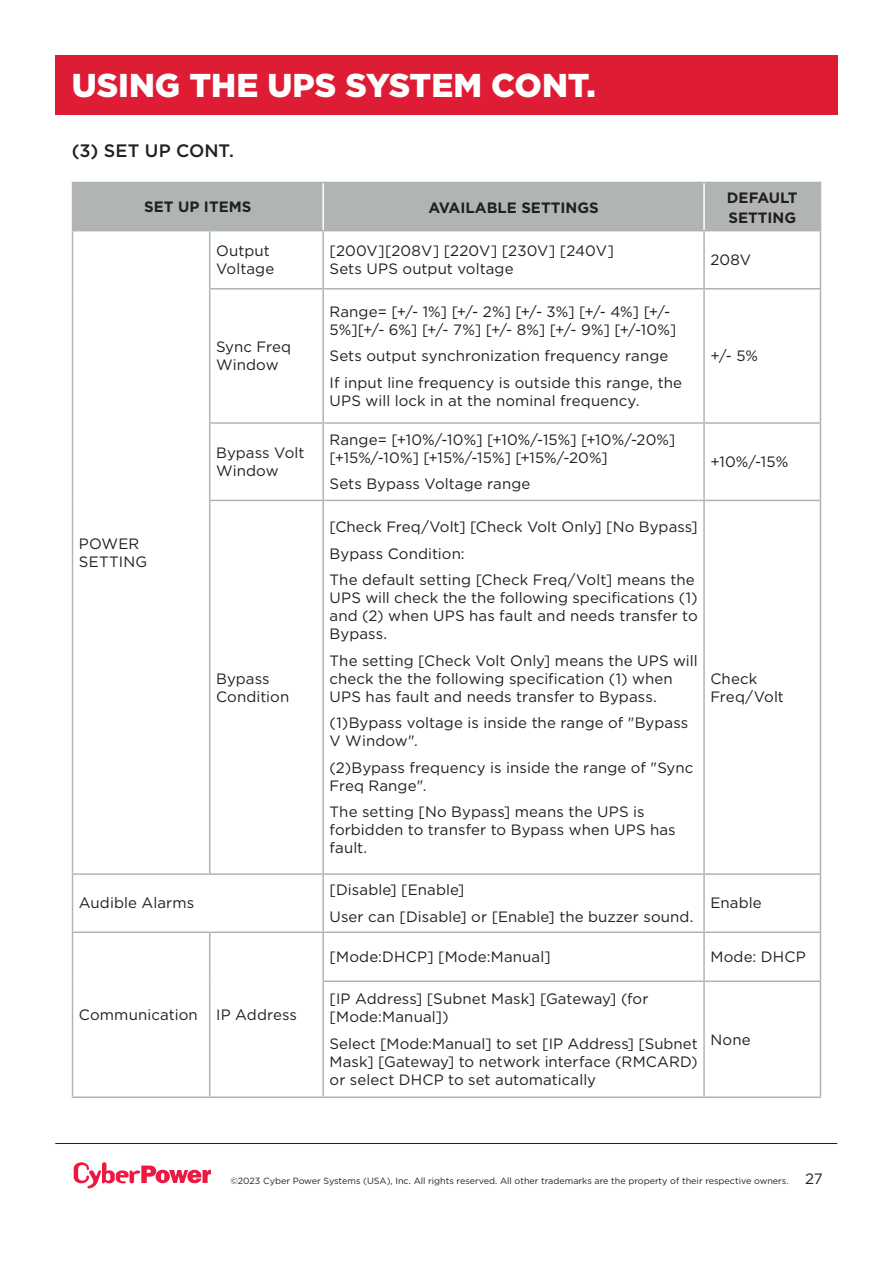
<style>
.page{position:relative;width:893px;height:1263px;background:#fff}
.page>*{position:absolute;margin:0;border:0;box-sizing:border-box;transform-origin:0 0}
.t1{font:900 33px "Gotham";color:#fff}
.t2{font:500 18px "Gotham";letter-spacing:.005em;color:#231f20}
.t3{font:15px/18px "Gotham";letter-spacing:.005em;color:#231f20}
.t4{font:700 15px/19.5px "Gotham";color:#231f20}
.t5{font:9px "Gotham";color:#231f20}
.s1{font-size:15px}
</style>
<div class="page">
<div style="left:55px;top:55px;width:782px;height:60px;background:#de1d35"></div>
<hr style="left:55px;top:1143px;width:782px;height:1px;background:#231f20">
<svg style="left:74px;top:1162px;width:137px;height:26px"></svg>
<div style="left:72px;top:182px;width:251px;height:49px;background:#b1b4b5"></div>
<div style="left:323px;top:182px;width:381px;height:49px;background:#b1b4b5"></div>
<div style="left:704px;top:182px;width:116px;height:49px;background:#b1b4b5"></div>
<hr style="left:72px;top:1096px;width:138px;height:2px;background:#b1b4b5">
<hr style="left:210px;top:1096px;width:113px;height:2px;background:#b1b4b5">
<hr style="left:322px;top:183px;width:2px;height:47px;background:#fff">
<hr style="left:703px;top:183px;width:2px;height:47px;background:#fff">
<hr style="left:704px;top:182px;width:117px;height:1px;background:#b1b4b5">
<hr style="left:820px;top:183px;width:1px;height:47px;background:#b1b4b5">
<hr style="left:704px;top:230px;width:117px;height:1px;background:#b1b4b5">
<hr style="left:72px;top:231px;width:1px;height:58px;background:#b1b4b5">
<hr style="left:72px;top:289px;width:1px;height:134px;background:#b1b4b5">
<hr style="left:72px;top:423px;width:1px;height:77px;background:#b1b4b5">
<hr style="left:72px;top:500px;width:1px;height:373px;background:#b1b4b5">
<hr style="left:209px;top:231px;width:1px;height:57px;background:#b1b4b5">
<hr style="left:322px;top:231px;width:2px;height:57px;background:#b1b4b5">
<hr style="left:703px;top:231px;width:2px;height:57px;background:#b1b4b5">
<hr style="left:820px;top:231px;width:1px;height:57px;background:#b1b4b5">
<hr style="left:209px;top:288px;width:114px;height:2px;background:#b1b4b5">
<hr style="left:209px;top:290px;width:1px;height:132px;background:#b1b4b5">
<hr style="left:323px;top:288px;width:381px;height:2px;background:#b1b4b5">
<hr style="left:322px;top:290px;width:2px;height:132px;background:#b1b4b5">
<hr style="left:704px;top:288px;width:117px;height:2px;background:#b1b4b5">
<hr style="left:703px;top:290px;width:2px;height:132px;background:#b1b4b5">
<hr style="left:820px;top:290px;width:1px;height:132px;background:#b1b4b5">
<hr style="left:209px;top:422px;width:114px;height:2px;background:#b1b4b5">
<hr style="left:209px;top:424px;width:1px;height:76px;background:#b1b4b5">
<hr style="left:323px;top:422px;width:381px;height:2px;background:#b1b4b5">
<hr style="left:322px;top:424px;width:2px;height:76px;background:#b1b4b5">
<hr style="left:704px;top:422px;width:117px;height:2px;background:#b1b4b5">
<hr style="left:703px;top:424px;width:2px;height:76px;background:#b1b4b5">
<hr style="left:820px;top:424px;width:1px;height:76px;background:#b1b4b5">
<hr style="left:209px;top:500px;width:114px;height:1px;background:#b1b4b5">
<hr style="left:209px;top:501px;width:1px;height:372px;background:#b1b4b5">
<hr style="left:323px;top:500px;width:381px;height:1px;background:#b1b4b5">
<hr style="left:322px;top:501px;width:2px;height:372px;background:#b1b4b5">
<hr style="left:704px;top:500px;width:117px;height:1px;background:#b1b4b5">
<hr style="left:703px;top:501px;width:2px;height:372px;background:#b1b4b5">
<hr style="left:820px;top:501px;width:1px;height:372px;background:#b1b4b5">
<hr style="left:72px;top:873px;width:138px;height:2px;background:#b1b4b5">
<hr style="left:72px;top:875px;width:1px;height:56px;background:#b1b4b5">
<hr style="left:210px;top:873px;width:113px;height:2px;background:#b1b4b5">
<hr style="left:323px;top:873px;width:381px;height:2px;background:#b1b4b5">
<hr style="left:322px;top:875px;width:2px;height:56px;background:#b1b4b5">
<hr style="left:704px;top:873px;width:117px;height:2px;background:#b1b4b5">
<hr style="left:703px;top:875px;width:2px;height:56px;background:#b1b4b5">
<hr style="left:820px;top:875px;width:1px;height:56px;background:#b1b4b5">
<hr style="left:72px;top:931px;width:138px;height:2px;background:#b1b4b5">
<hr style="left:72px;top:933px;width:1px;height:48px;background:#b1b4b5">
<hr style="left:210px;top:931px;width:113px;height:2px;background:#b1b4b5">
<hr style="left:209px;top:933px;width:1px;height:48px;background:#b1b4b5">
<hr style="left:72px;top:981px;width:1px;height:115px;background:#b1b4b5">
<hr style="left:209px;top:981px;width:1px;height:115px;background:#b1b4b5">
<hr style="left:323px;top:931px;width:381px;height:2px;background:#b1b4b5">
<hr style="left:322px;top:933px;width:2px;height:47px;background:#b1b4b5">
<hr style="left:704px;top:931px;width:117px;height:2px;background:#b1b4b5">
<hr style="left:703px;top:933px;width:2px;height:47px;background:#b1b4b5">
<hr style="left:820px;top:933px;width:1px;height:47px;background:#b1b4b5">
<hr style="left:322px;top:980px;width:382px;height:2px;background:#b1b4b5">
<hr style="left:322px;top:982px;width:2px;height:114px;background:#b1b4b5">
<hr style="left:704px;top:980px;width:117px;height:2px;background:#b1b4b5">
<hr style="left:703px;top:982px;width:2px;height:114px;background:#b1b4b5">
<hr style="left:820px;top:982px;width:1px;height:114px;background:#b1b4b5">
<hr style="left:323px;top:1096px;width:381px;height:2px;background:#b1b4b5">
<hr style="left:704px;top:1096px;width:117px;height:2px;background:#b1b4b5">
<h1 class="t1" style="left:72px;top:63px;width:526px">USING THE UPS SYSTEM CONT.</h1>
<h1 class="t2" style="left:72px;top:139px;width:164px">(3) SET UP CONT.</h1>
<p class="t4" style="left:144px;top:197px;width:109px">SET UP ITEMS</p>
<p class="t4" style="left:429px;top:198px;width:172px">AVAILABLE SETTINGS</p>
<p class="t4" style="left:727px;top:188px;width:72px">DEFAULT<br>SETTING</p>
<p class="t3" style="left:79px;top:534px;width:70px">POWER<br>SETTING</p>
<p class="t3" style="left:79px;top:894px;width:117px">Audible Alarms</p>
<p class="t3" style="left:216px;top:241px;width:60px">Output<br>Voltage</p>
<p class="t3" style="left:330px;top:241px;width:286px">[200V][208V] [220V] [230V] [240V]</p>
<p class="t3" style="left:330px;top:259px;width:186px">Sets UPS output voltage</p>
<p class="t3" style="left:216px;top:337px;width:77px">Sync Freq<br>Window</p>
<p class="t3" style="left:216px;top:443px;width:90px">Bypass Volt<br>Window</p>
<p class="t3" style="left:216px;top:669px;width:75px">Bypass<br>Condition</p>
<p class="t3" style="left:330px;top:302px;width:348px">Range= [+/- 1%] [+/- 2%] [+/- 3%] [+/- 4%] [+/-<br>5%][+/- 6%] [+/- 7%] [+/- 8%] [+/- 9%] [+/-10%]</p>
<p class="t3" style="left:330px;top:346px;width:340px">Sets output synchronization frequency range</p>
<p class="t3" style="left:330px;top:373px;width:354px">If input line frequency is outside this range, the<br>UPS will lock in at the nominal frequency.</p>
<p class="t3" style="left:330px;top:430px;width:347px">Range= [+10%/-10%] [+10%/-15%] [+10%/-20%] [+15%/-10%] [+15%/-15%] [+15%/-20%]</p>
<p class="t3" style="left:330px;top:475px;width:202px">Sets Bypass Voltage range</p>
<p class="t3" style="left:330px;top:517px;width:370px">[Check Freq/Volt] [Check Volt Only] [No Bypass]</p>
<p class="t3" style="left:330px;top:544px;width:137px">Bypass Condition:</p>
<p class="t3" style="left:330px;top:570px;width:370px">The default setting [Check Freq/Volt] means the UPS will check the the following specifications (1) and (2) when UPS has fault and needs transfer to Bypass.</p>
<p class="t3" style="left:330px;top:651px;width:370px">The setting [Check Volt Only] means the UPS will check the the following specification (1) when<br>UPS has fault and needs transfer to Bypass.</p>
<p class="t3" style="left:330px;top:713px;width:360px">(1)Bypass voltage is inside the range of "Bypass<br>V Window".</p>
<p class="t3" style="left:330px;top:758px;width:365px">(2)Bypass frequency is inside the range of "Sync<br>Freq Range".</p>
<p class="t3" style="left:330px;top:802px;width:348px">The setting [No Bypass] means the UPS is forbidden to transfer to Bypass when UPS has fault.</p>
<p class="t3" style="left:330px;top:876px;width:365px;line-height:26.5px">[Disable] [Enable]<br>User can [Disable] or [Enable] the buzzer sound.</p>
<p class="t3" style="left:710px;top:250px;width:42px">208V</p>
<p class="t3" style="left:710px;top:346px;width:49px">+/- 5%</p>
<p class="t3" style="left:710px;top:452px;width:79px">+10%/-15%</p>
<p class="t3" style="left:710px;top:669px;width:75px">Check<br>Freq/Volt</p>
<p class="t3" style="left:710px;top:894px;width:53px">Enable</p>
<p class="t3" style="left:79px;top:1005px;width:120px">Communication</p>
<p class="t3" style="left:216px;top:1005px;width:82px">IP Address</p>
<p class="t3" style="left:330px;top:947px;width:223px">[Mode:DHCP] [Mode:Manual]</p>
<p class="t3" style="left:710px;top:947px;width:97px">Mode: DHCP</p>
<p class="t3" style="left:330px;top:990px;width:320px">[IP Address] [Subnet Mask] [Gateway] (for [Mode:Manual])</p>
<p class="t3" style="left:330px;top:1034px;width:370px;text-align:justify">Select [Mode:Manual] to set [IP Address] [Subnet Mask] [Gateway] to network interface (RMCARD) or select DHCP to set automatically</p>
<p class="t3" style="left:710px;top:1030px;width:42px">None</p>
<p class="t5" style="left:230px;top:1175px;width:594px">©2023 Cyber Power Systems (USA), Inc. All rights reserved. All other trademarks are the property of their respective owners. <span class="s1">27</span></p>
</div>
